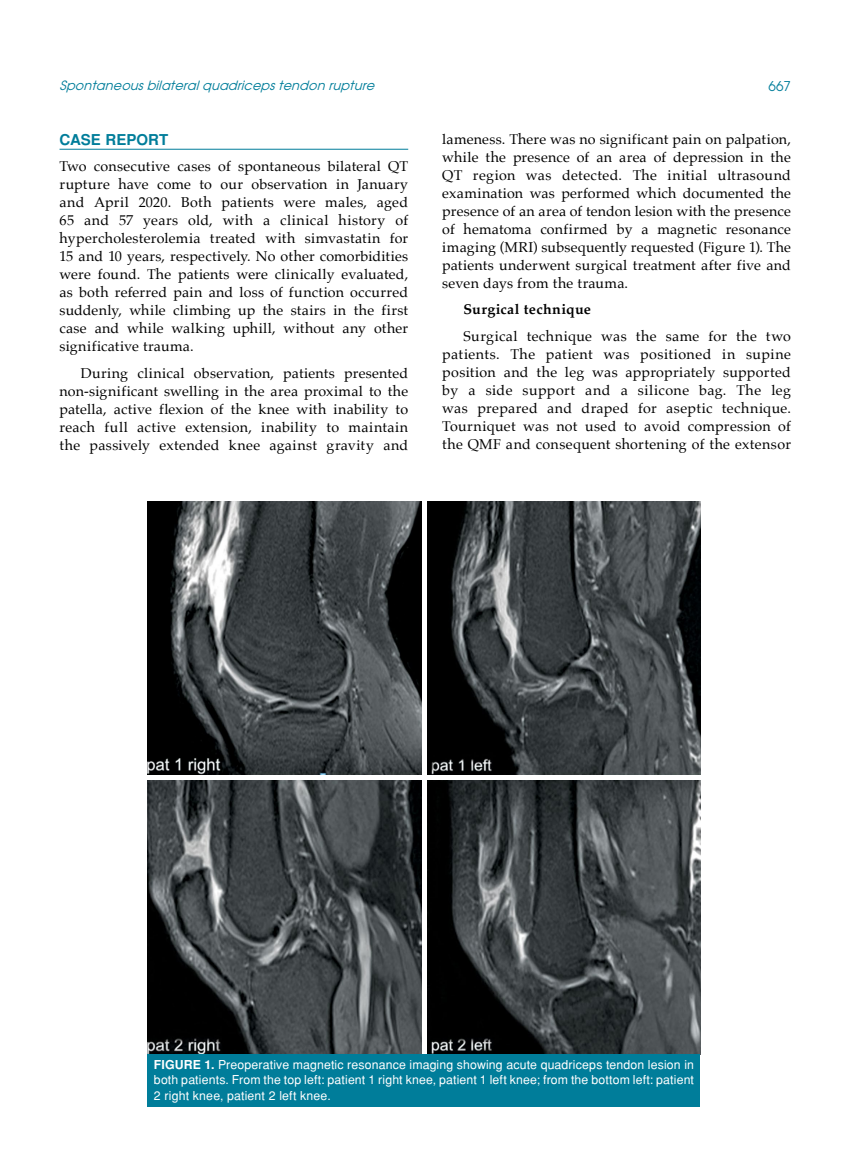
<style>
.page{position:relative;width:859px;height:1170px;background:#fff}
.page>*{position:absolute;margin:0;border:0;box-sizing:border-box;transform-origin:0 0}
.t1{font:700 15px "Helvetica Tr";letter-spacing:.005em;color:#007d9a}
.t2{font:14.25px/18px "Palatino";letter-spacing:.02em;color:#000;text-align:justify}
.t3{font:700 14.25px "Palatino";letter-spacing:.025em;color:#000}
.t4{font:13.5px "Avant Garde Tr";color:#007d9a}
.t5{font:italic 12.75px "Avant Garde Tr";color:#007d9a}
.t6{font:12.3px/15.3px "Helvetica Normal Tr";letter-spacing:.01em;color:#fff;text-align:justify}
.s1{font-family:"Helvetica Tr";font-weight:700}
</style>
<div class="page">
<hr style="left:60px;top:149px;width:348px;height:1px;background:#007d9a">
<img style="left:148px;top:501px;width:552px;height:552px">
<div style="left:422px;top:500px;width:5px;height:555px;background:#fff"></div>
<div style="left:146px;top:775px;width:556px;height:5px;background:#fff"></div>
<div style="left:148px;top:1053px;width:552px;height:53px;background:#007d9a"></div>
<p class="t5" style="left:60px;top:78px;width:320px">Spontaneousbilateralquadricepstendon rupture</p>
<p class="t4" style="left:768px;top:77px;width:24px">667</p>
<p class="t1" style="left:60px;top:130px;width:110px">CASE REPORT</p>
<p class="t2" style="left:60px;top:157px;width:350px">Two consecutive cases of spontaneous bilateral QT rupture have come to our observation in January and April 2020. Both patients were males, aged 65 and 57 years old, with a clinical history of hypercholesterolemia treated with simvastatin for 15 and 10 years, respectively. No other comorbidities were found. The patients were clinically evaluated, as both referred pain and loss of function occurred suddenly, while climbing up the stairs in the first case and while walking uphill, without any other significative trauma.</p>
<p class="t2" style="left:60px;top:364px;width:350px;text-indent:21px">During clinical observation, patients presented non-significant swelling in the area proximal to the patella, active flexion of the knee with inability to reach full active extension, inability to maintain the passively extended knee against gravity and</p>
<p class="t2" style="left:442px;top:130px;width:350px">lameness. There was no significant pain on palpation, while the presence of an area of depression in the QT region was detected. The initial ultrasound examination was performed which documented the presence of an area of tendon lesion with the presence of hematoma confirmed by a magnetic resonance imaging (MRI) subsequently requested (Figure 1). The patients underwent surgical treatment after five and seven days from the trauma.</p>
<p class="t3" style="left:463px;top:297px;width:129px">Surgical technique</p>
<p class="t2" style="left:442px;top:327px;width:350px;text-indent:21px">Surgical technique was the same for the two patients. The patient was positioned in supine position and the leg was appropriately supported by a side support and a silicone bag. The leg was prepared and draped for aseptic technique.<br>Tourniquet was not used to avoid compression of the QMF and consequent shortening of the extensor</p>
<p class="t6" style="left:154px;top:1056px;width:542px"><span class="s1">FIGURE 1.</span> Preoperative magnetic resonance imaging showing acute quadriceps tendon lesion in both patients. From the top left: patient 1 right knee, patient 1 left knee; from the bottom left: patient 2 right knee, patient 2 left knee.</p>
</div>
